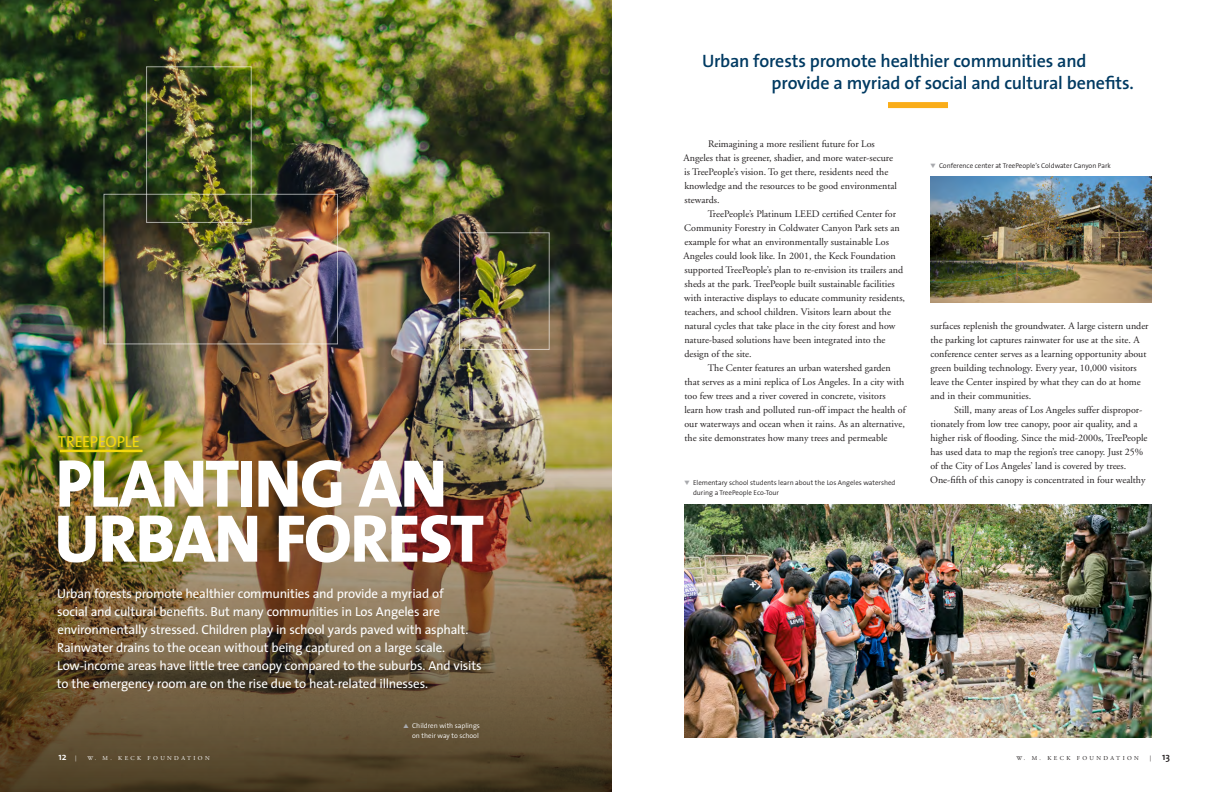
<style>
.page{position:relative;width:1224px;height:792px;background:#fff}
.page>*{position:absolute;margin:0;border:0;box-sizing:border-box;transform-origin:0 0}
.text{font:68px/55px "The Sans Extra Bold Caps";letter-spacing:-.025em;color:#fff}
.text-2{font:600 18px "The Sans";letter-spacing:-.01em;color:#003a62}
.text-3{font:16px "The Sans";letter-spacing:-.02em;color:#f4d80d}
.text-4{font:13px/18px "The Sans";letter-spacing:-.015em;color:#fff}
.text-5{font:10px/14px "Adobe Garamond";color:#231f20}
.t1{font:600 10px "The Sans";color:#fff}
.t2{font:600 10px "The Sans";color:#231f20}
.t3{font:300 7px/10px "The Sans";color:#231f20}
.t4{font:300 7px/10px "The Sans";color:#fff}
.t5{font:6px "Adobe Garamond";letter-spacing:.4em;color:#fff}
.t6{font:6px "Adobe Garamond";letter-spacing:.4em;color:#231f20}
.s1{color:#a8a9ad}
.s2{font-family:"Adobe Garamond";font-weight:400;font-size:6px}
</style>
<div class="page">
<img style="left:0;top:0;width:612px;height:408px">
<img style="left:684px;top:504px;width:468px;height:234px">
<img style="left:930px;top:177px;width:222px;height:126px">
<img style="left:0;top:408px;width:612px;height:384px">
<hr style="left:60px;top:450px;width:83px;height:2px;background:#f4d80d">
<div style="left:888px;top:102px;width:60px;height:6px;background:#faad19"></div>
<svg style="left:404px;top:724px;width:5px;height:4px"></svg>
<p class="text-3" style="left:58px;top:428px;width:83px">TREEPEOPLE</p>
<p class="text" style="left:54px;top:455px;width:432px">PLANTING AN<br>URBAN FOREST</p>
<p class="text-4" style="left:57px;top:584px;width:426px">Urban forests promote healthier communities and provide a myriad of<br>social and cultural benefits. But many communities in Los Angeles are environmentally stressed. Children play in school yards paved with asphalt.<br>Rainwater drains to the ocean without being captured on a large scale.<br>Low-income areas have little tree canopy compared to the suburbs. And visits to the emergency room are on the rise due to heat-related illnesses.</p>
<p class="t4" style="left:412px;top:721px;width:69px">Children with saplings on their way to school</p>
<p class="text-2" style="left:702px;top:46px;width:386px">Urban forests promote healthier communities and</p>
<p class="text-2" style="left:772px;top:68px;width:364px">provide a myriad of social and cultural benefits.</p>
<p class="text-5" style="left:684px;top:137px;width:215px;text-indent:25px">Reimagining a more resilient future for Los Angeles that is greener, shadier, and more water-secure is TreePeople’s vision. To get there, residents need the knowledge and the resources to be good environmental stewards.</p>
<p class="text-5" style="left:684px;top:207px;width:223px;text-indent:24px">TreePeople’s Platinum LEED certified Center for Community Forestry in Coldwater Canyon Park sets an example for what an environmentally sustainable Los Angeles could look like. In 2001, the Keck Foundation supported TreePeople’s plan to re-envision its trailers and sheds at the park. TreePeople built sustainable facilities with interactive displays to educate community residents, teachers, and school children. Visitors learn about the natural cycles that take place in the city forest and how nature-based solutions have been integrated into the design of the site.</p>
<p class="text-5" style="left:684px;top:361px;width:223px;text-indent:23px">The Center features an urban watershed garden that serves as a mini replica of Los Angeles. In a city with too few trees and a river covered in concrete, visitors learn how trash and polluted run-off impact the health of our waterways and ocean when it rains. As an alternative, the site demonstrates how many trees and permeable</p>
<p class="t3" style="left:693px;top:478px;width:204px;text-indent:-9px"><span class="s1">❑</span> Elementary school students learn about the Los Angeles watershed during a TreePeople Eco-Tour</p>
<p class="t3" style="left:930px;top:160px;width:182px"><span class="s1">❑</span> Conference center at TreePeople’s Coldwater Canyon Park</p>
<p class="text-5" style="left:930px;top:319px;width:220px">surfaces replenish the groundwater. A large cistern under the parking lot captures rainwater for use at the site. A conference center serves as a learning opportunity about green building technology. Every year, 10,000 visitors leave the Center inspired by what they can do at home and in their communities.</p>
<p class="text-5" style="left:930px;top:403px;width:219px;text-indent:24px">Still, many areas of Los Angeles suffer dispropor&shy;tionately from low tree canopy, poor air quality, and a higher risk of flooding. Since the mid-2000s, TreePeople has used data to map the region’s tree canopy. Just 25% of the City of Los Angeles’ land is covered by trees.<br>One-fifth of this canopy is concentrated in four wealthy</p>
<p class="t1" style="left:59px;top:749px;width:20px">12 <span class="s2">|</span></p>
<p class="t5" style="left:87px;top:755px;width:124px">W. M. KECK FOUNDATION</p>
<p class="t6" style="left:1017px;top:755px;width:124px">W. M. KECK FOUNDATION</p>
<p class="t2" style="left:1150px;top:749px;width:22px"><span class="s2">|</span> 13</p>
</div>
